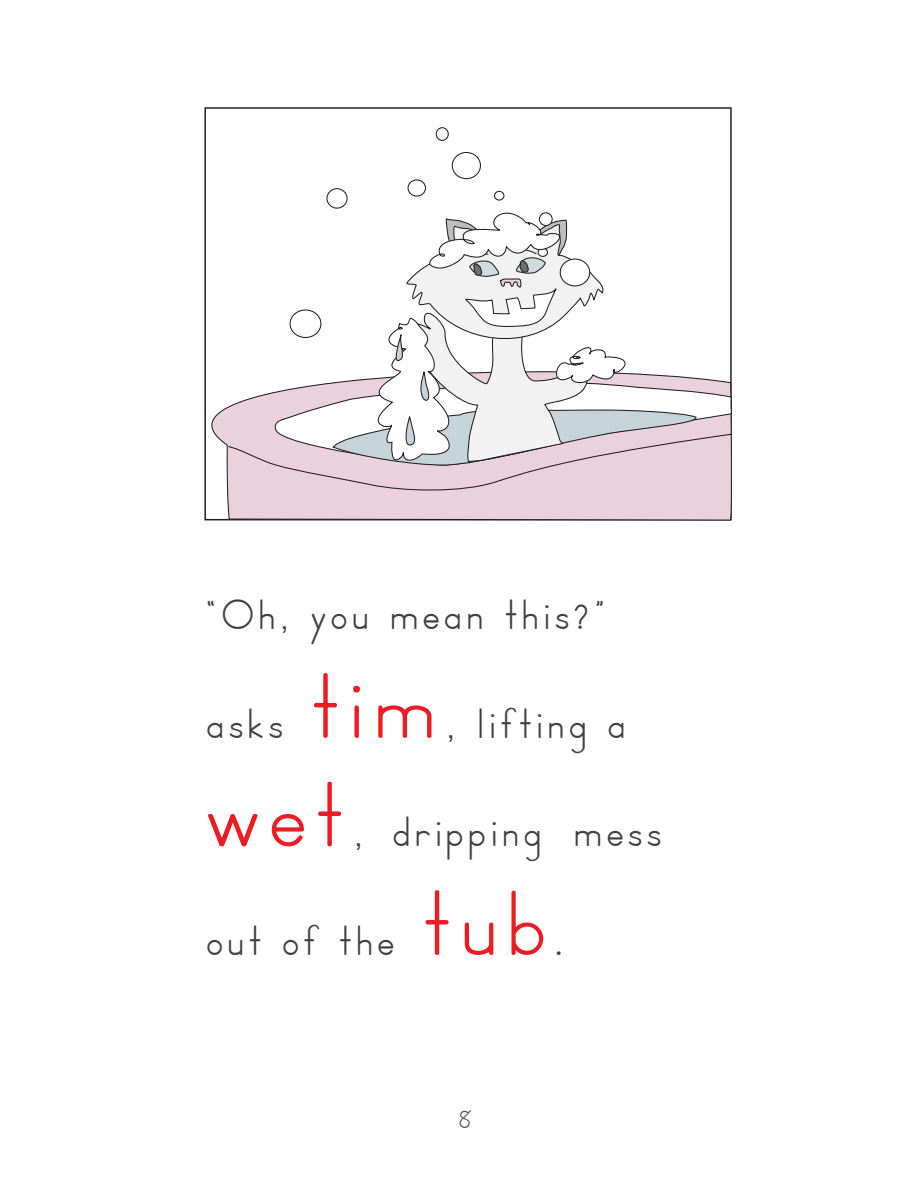
<style>
.page{position:relative;width:918px;height:1188px;background:#fff}
.page>*{position:absolute;margin:0;border:0;box-sizing:border-box;transform-origin:0 0}
.t1{font:100.8px "Sig A Print";letter-spacing:.12em;color:#ed1c24}
.t2{font:46.2px "Sig A Print";letter-spacing:.12em;color:#414142}
.t3{font:29.4px "Arial";color:#414142}
.t4{font:28.35px "Sig A Print";color:#58595b}
</style>
<div class="page">
<svg style="left:204px;top:357px;width:528px;height:163px;fill:#ead1db"></svg>
<div style="left:452px;top:152px;width:29px;height:27px;background:#fff;border:1px solid #231f20;border-radius:50%"></div>
<div style="left:436px;top:127px;width:13px;height:14px;background:#fff;border:1px solid #231f20;border-radius:50%"></div>
<svg style="left:227px;top:177px;width:506px;height:316px"></svg>
<p class="t2" style="left:207px;top:590px;width:398px">“Oh you mean this?”</p>
<p class="t3" style="left:281px;top:600px;width:10px">,</p>
<h1 class="t1" style="left:313px;top:652px;width:123px">tim</h1>
<p class="t2" style="left:207px;top:698px;width:77px">asks</p>
<p class="t2" style="left:478px;top:698px;width:149px">lifting a</p>
<p class="t3" style="left:447px;top:708px;width:10px">,</p>
<h1 class="t1" style="left:207px;top:760px;width:137px">wet</h1>
<p class="t3" style="left:354px;top:817px;width:10px">,</p>
<p class="t2" style="left:393px;top:807px;width:269px">dripping mess</p>
<p class="t2" style="left:207px;top:915px;width:188px">out of the</p>
<h1 class="t1" style="left:425px;top:869px;width:121px">tub</h1>
<p class="t2" style="left:557px;top:915px;width:7px">.</p>
<p class="t4" style="left:459px;top:1103px;width:14px">8</p>
</div>
